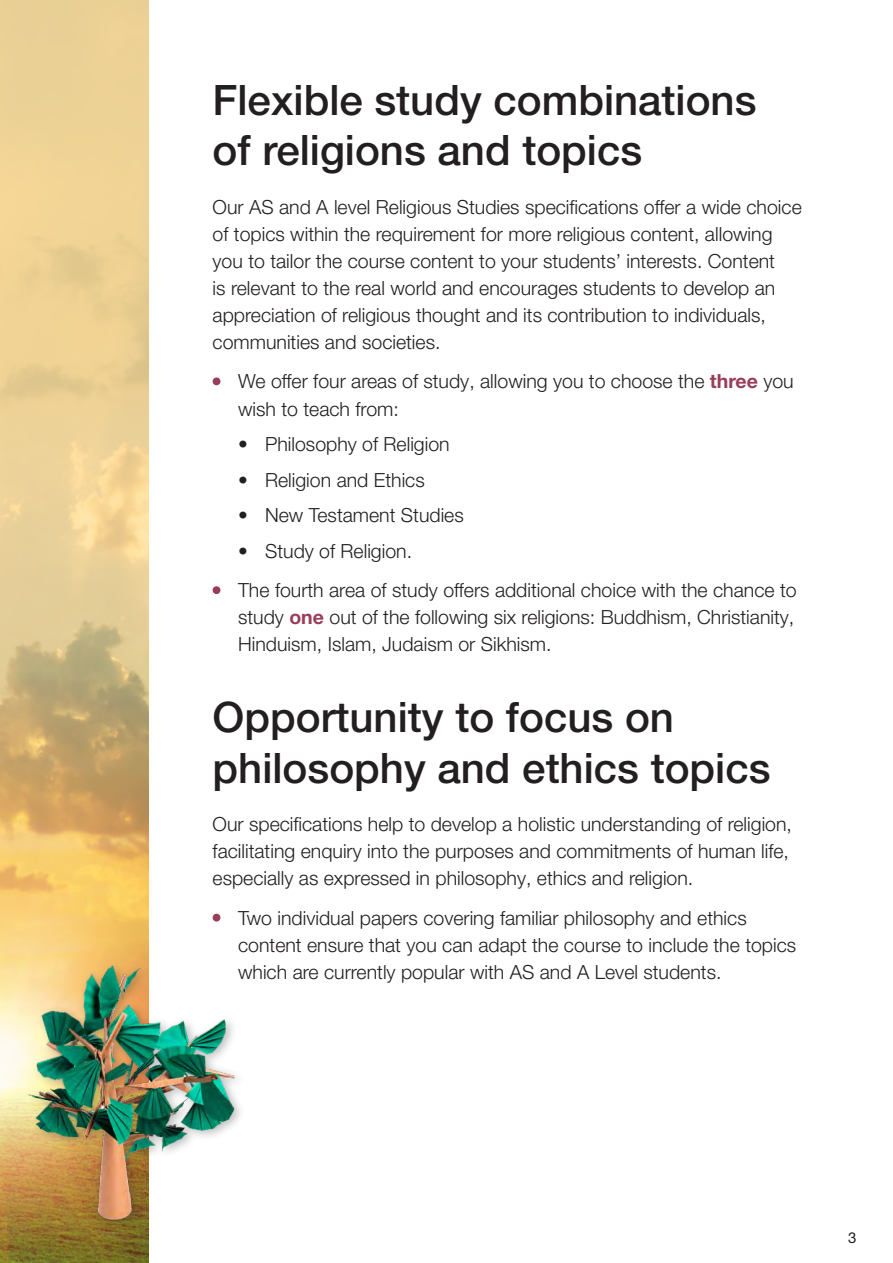
<style>
.page{position:relative;width:893px;height:1263px;background:#fff}
.page>*{position:absolute;margin:0;border:0;box-sizing:border-box;transform-origin:0 0}
.body{font:500 42px/50.4px "Helvetica Neue LT Pro";color:#231f20}
.body-2{font:300 19.5px/27px "Helvetica Neue LT Pro";color:#231f20}
.t1{font:15px "Helvetica Neue LT Pro";color:#231f20}
.s1{font-weight:700;color:#993e58}
</style>
<div class="page">
<svg style="left:0;top:0;width:149px;height:1263px;background:#e4c789"></svg>
<div style="left:213px;top:377px;width:7px;height:8px;background:#993e58;border-radius:50%"></div>
<div style="left:213px;top:586px;width:7px;height:8px;background:#993e58;border-radius:50%"></div>
<img style="left:15px;top:905px;width:226px;height:358px">
<div style="left:213px;top:914px;width:7px;height:7px;background:#993e58;border-radius:50%"></div>
<p class="body" style="left:213px;top:74px;width:545px">Flexible study combinations of religions and topics</p>
<p class="body-2" style="left:213px;top:193px;width:591px">Our AS and A level Religious Studies specifications offer a wide choice of topics within the requirement for more religious content, allowing you to tailor the course content to your students’ interests. Content<br>is relevant to the real world and encourages students to develop an appreciation of religious thought and its contribution to individuals, communities and societies.</p>
<p class="body-2" style="left:238px;top:368px;width:557px">We offer four areas of study, allowing you to choose the <span class="s1">three</span> you wish to teach from:</p>
<p class="body-2" style="left:238px;top:430px;width:213px">• Philosophy of Religion</p>
<p class="body-2" style="left:238px;top:466px;width:188px">• Religion and Ethics</p>
<p class="body-2" style="left:238px;top:501px;width:227px">• New Testament Studies</p>
<p class="body-2" style="left:238px;top:537px;width:176px">• Study of Religion.</p>
<p class="body-2" style="left:238px;top:576px;width:560px;text-align:justify">The fourth area of study offers additional choice with the chance to study <span class="s1">one</span> out of the following six religions: Buddhism, Christianity, Hinduism, Islam, Judaism or Sikhism.</p>
<p class="body" style="left:213px;top:692px;width:559px">Opportunity to focus on philosophy and ethics topics</p>
<p class="body-2" style="left:213px;top:810px;width:581px">Our specifications help to develop a holistic understanding of religion, facilitating enquiry into the purposes and commitments of human life, especially as expressed in philosophy, ethics and religion.</p>
<p class="body-2" style="left:238px;top:904px;width:560px">Two individual papers covering familiar philosophy and ethics content ensure that you can adapt the course to include the topics which are currently popular with AS and A Level students.</p>
<p class="t1" style="left:848px;top:1229px;width:10px">3</p>
</div>
